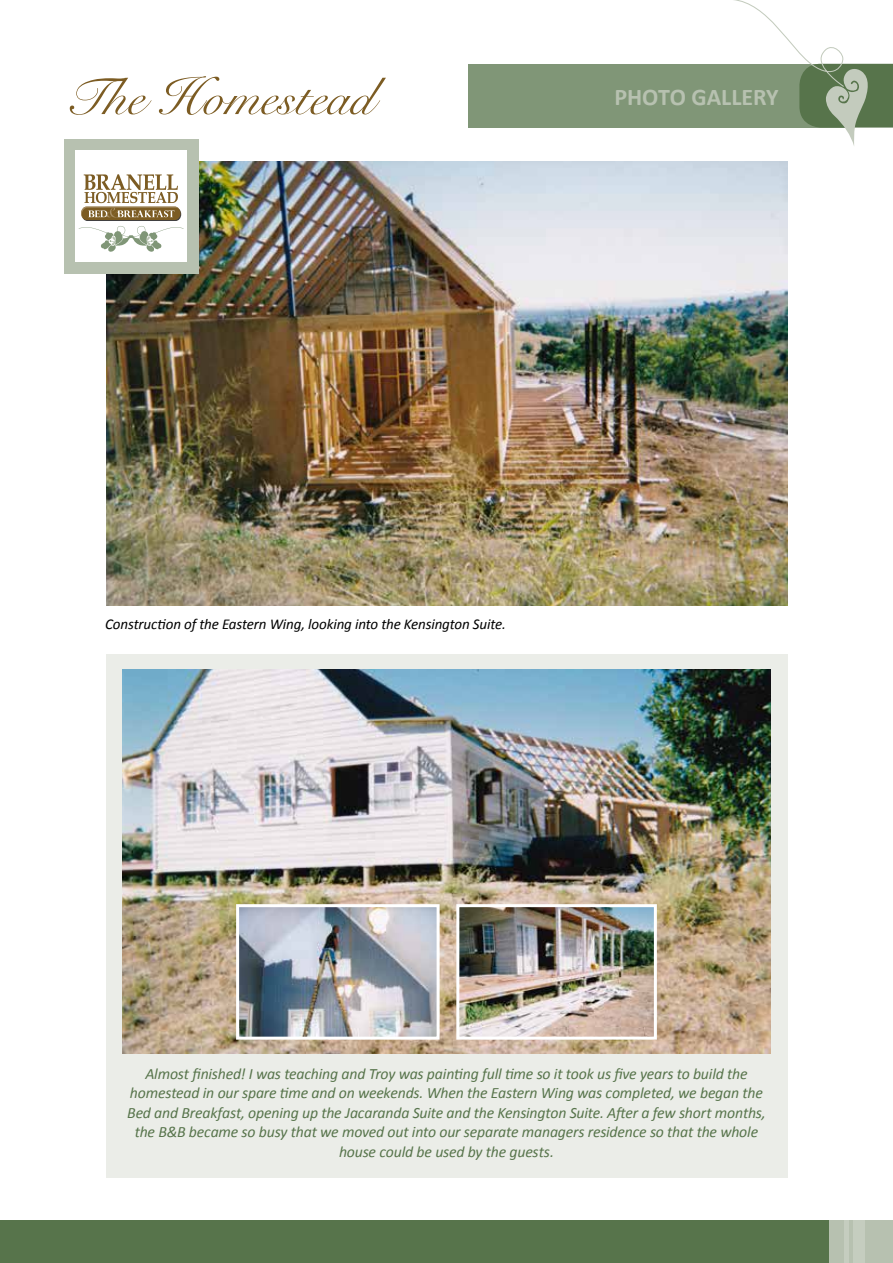
<style>
.page{position:relative;width:893px;height:1263px;background:#fff}
.page>*{position:absolute;margin:0;border:0;box-sizing:border-box;transform-origin:0 0}
.t1{font:52.5px "Snell Roundhand";letter-spacing:-.005em;color:#7c5c23}
.t2{font:700 24px "Calibri";letter-spacing:-.005em;color:#b7c1b0}
.t3{font:italic 15.75px/19.5px "Calibri";letter-spacing:-.01em;color:#57744b;text-align:center}
.t4{font:italic 15px "Calibri";letter-spacing:-.01em;color:#000}
</style>
<div class="page">
<div style="left:0;top:1220px;width:829px;height:43px;background:#57744b"></div>
<div style="left:829px;top:1220px;width:64px;height:43px;background:#b7c1b0"></div>
<hr style="left:844px;top:1220px;width:4px;height:43px;background:#c5cdbf">
<div style="left:853px;top:1220px;width:12px;height:43px;background:#c5cdbf"></div>
<img style="left:107px;top:162px;width:681px;height:444px">
<div style="left:107px;top:655px;width:681px;height:523px;background:#ebede8"></div>
<img style="left:122px;top:670px;width:649px;height:383px">
<div style="left:468px;top:64px;width:380px;height:64px;background:#809677"></div>
<img style="left:455px;top:903px;width:203px;height:138px">
<img style="left:235px;top:903px;width:206px;height:138px">
<div style="left:64px;top:139px;width:134px;height:135px;background:#b7c1b0"></div>
<div style="left:75px;top:151px;width:112px;height:111px;background:#fff"></div>
<svg style="left:79px;top:174px;width:105px;height:78px"></svg>
<svg style="left:734px;top:0;width:159px;height:146px"></svg>
<h1 class="t1" style="left:64px;top:67px;width:311px">The Homestead</h1>
<h2 class="t2" style="left:614px;top:82px;width:166px">PHOTO GALLERY</h2>
<p class="t4" style="left:105px;top:615px;width:402px">Construction of the Eastern Wing, looking into the Kensington Suite.</p>
<p class="t3" style="left:127px;top:1063px;width:640px">Almost finished! I was teaching and Troy was painting full time so it took us five years to build the homestead in our spare time and on weekends. When the Eastern Wing was completed, we began the Bed and Breakfast, opening up the Jacaranda Suite and the Kensington Suite. After a few short months, the B&amp;B became so busy that we moved out into our separate managers residence so that the whole house could be used by the guests.</p>
</div>
